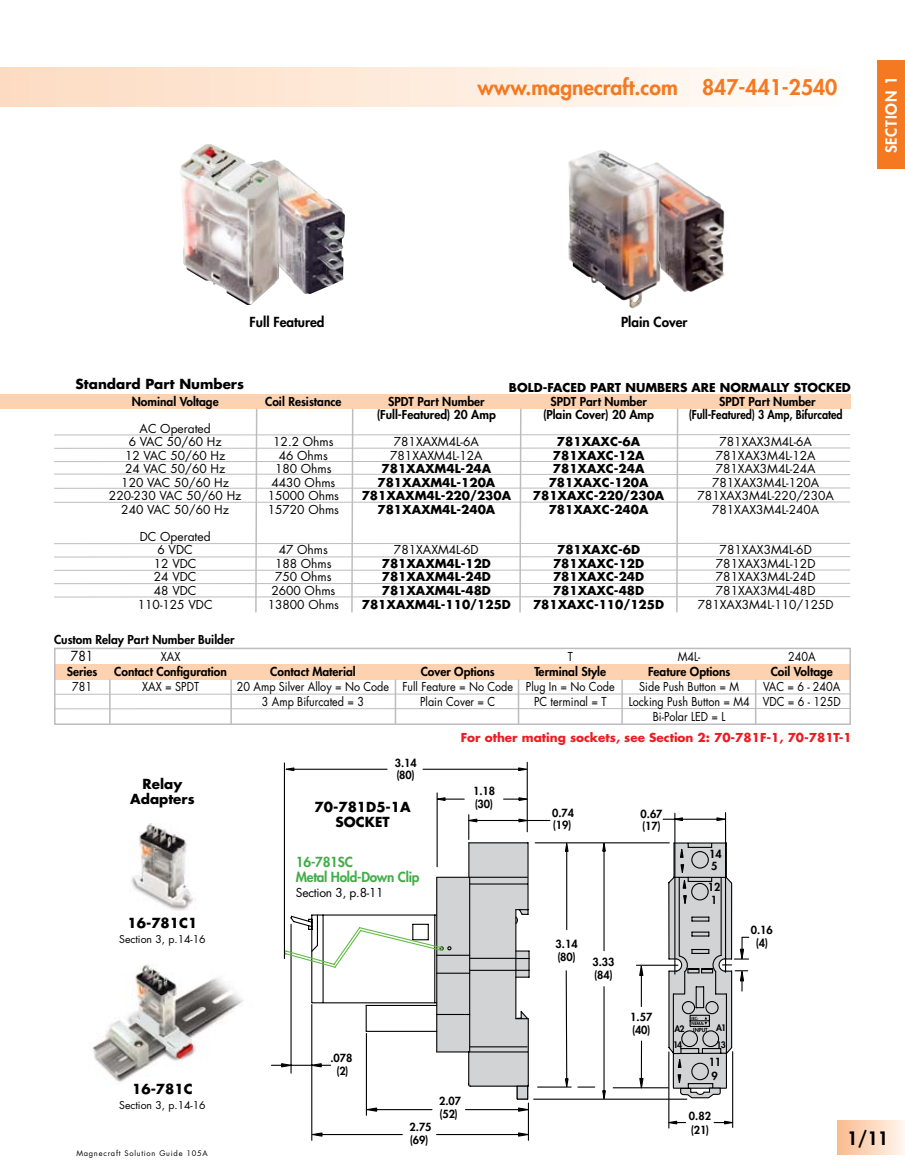
<style>
.page{position:relative;width:905px;height:1175px;background:#fff}
.page>*{position:absolute;margin:0;border:0;box-sizing:border-box;transform-origin:0 0}
.t1{font:800 21px "Futura Std";color:#f47920}
.t2{font:800 18px "Futura Std";color:#000}
.t3{font:800 15px "Futura Std";letter-spacing:.05em;color:#fff}
.t4{font:700 13.5px/15px "Futura Std";color:#000;text-align:center}
.t5{font:800 13.5px/15px "Futura Std";letter-spacing:-.02em;color:#41ad49}
.t6{font:800 13.5px "Futura Std";color:#000}
.t7{font:13.5px "Futura Std";color:#000;scale:.9 1}
.t8{font:12px/13.5px "Futura Std";color:#000;text-align:center}
.t9{font:700 12px/13.5px "Futura Std";color:#000;text-align:center}
.t10{font:800 12px/13.5px "Futura Std";color:#000;text-align:center}
.t11{font:12px/15px "Futura Std";color:#000;text-align:center;scale:.9 1}
.t12{font:700 12px "Futura Std";color:#ed1c24}
.t13{font:12px "Futura Std";letter-spacing:-.02em;color:#000}
.t14{font:800 10.95px/13px "Futura Std";color:#000}
.t15{font:10.5px "Futura Std";color:#000}
.t16{font:800 8.7px "Futura Std";letter-spacing:-.1em;color:#000}
.t17{font:7.5px "Futura Std";letter-spacing:.1em;color:#000}
.t18{font:800 5.4px "Futura Std";color:#000}
.t19{font:800 4.2px "Futura Std";color:#000}
</style>
<div class="page">
<div style="left:877px;top:61px;width:27px;height:108px;background:#f47920"></div>
<div style="left:837px;top:1120px;width:67px;height:34px;background:linear-gradient(to right,#fabb8e,#fff6ee)"></div>
<div style="left:0;top:68px;width:851px;height:39px;background:linear-gradient(to right,#fddbc1,#fffdfc)"></div>
<hr style="left:284px;top:763px;width:1px;height:195px;background:#000">
<svg style="left:271px;top:766px;width:478px;height:375px"></svg>
<div style="left:54px;top:664px;width:796px;height:15px;background:#fdd2b0"></div>
<div style="left:0;top:394px;width:850px;height:15px;background:#fdd2b0"></div>
<svg style="left:54px;top:407px;width:797px;height:206px"></svg>
<div style="left:54px;top:647px;width:796px;height:78px;border:2px solid #bcbdc0"></div>
<hr style="left:54px;top:693px;width:796px;height:1px;background:#bcbdc0">
<hr style="left:54px;top:708px;width:796px;height:1px;background:#bcbdc0">
<hr style="left:109px;top:679px;width:2px;height:45px;background:#bcbdc0">
<hr style="left:394px;top:679px;width:2px;height:45px;background:#bcbdc0">
<hr style="left:518px;top:679px;width:1px;height:45px;background:#bcbdc0">
<hr style="left:621px;top:679px;width:1px;height:45px;background:#bcbdc0">
<hr style="left:754px;top:679px;width:2px;height:45px;background:#bcbdc0">
<hr style="left:230px;top:679px;width:2px;height:45px;background:#bcbdc0">
<hr style="left:54px;top:501px;width:796px;height:1px;background:#bcbdc0">
<img style="left:131px;top:823px;width:65px;height:88px">
<img style="left:279px;top:162px;width:66px;height:132px">
<img style="left:180px;top:144px;width:99px;height:161px">
<img style="left:92px;top:964px;width:152px;height:118px">
<img style="left:660px;top:164px;width:65px;height:128px">
<img style="left:568px;top:150px;width:92px;height:159px">
<h1 class="t1" style="left:477px;top:74px;width:361px">www.magnecraft.com 847-441-2540</h1>
<p class="t3" style="left:881px;top:153px;width:78px;rotate:-90deg">SECTION 1</p>
<p class="t6" style="left:250px;top:313px;width:76px">Full Featured</p>
<p class="t6" style="left:621px;top:313px;width:68px">Plain Cover</p>
<p class="t4" style="left:76px;top:376px;width:170px">Standard Part Numbers</p>
<p class="t9" style="left:509px;top:380px;width:343px">BOLD-FACED PART NUMBERS ARE NORMALLY STOCKED</p>
<p class="t10" style="left:132px;top:395px;width:88px">Nominal Voltage</p>
<p class="t8" style="left:109px;top:422px;width:134px">AC Operated<br>6 VAC 50/60 Hz<br>12 VAC 50/60 Hz<br>24 VAC 50/60 Hz<br>120 VAC 50/60 Hz<br>220-230 VAC 50/60 Hz<br>240 VAC 50/60 Hz</p>
<p class="t8" style="left:138px;top:530px;width:76px">DC Operated<br>6 VDC<br>12 VDC<br>24 VDC<br>48 VDC<br>110-125 VDC</p>
<p class="t10" style="left:54px;top:633px;width:182px">Custom Relay Part Number Builder</p>
<p class="t10" style="left:265px;top:395px;width:78px">Coil Resistance</p>
<p class="t8" style="left:268px;top:435px;width:73px">12.2 Ohms<br>46 Ohms<br>180 Ohms<br>4430 Ohms<br>15000 Ohms<br>15720 Ohms</p>
<p class="t8" style="left:268px;top:543px;width:73px">47 Ohms<br>188 Ohms<br>750 Ohms<br>2600 Ohms<br>13800 Ohms</p>
<p class="t10" style="left:377px;top:395px;width:120px">SPDT Part Number (Full-Featured) 20 Amp</p>
<p class="t8" style="left:390px;top:435px;width:94px">781XAXM4L-6A<br>781XAXM4L-12A</p>
<p class="t9" style="left:361px;top:462px;width:151px">781XAXM4L-24A<br>781XAXM4L-120A<br>781XAXM4L-220/230A<br>781XAXM4L-240A</p>
<p class="t8" style="left:394px;top:543px;width:86px">781XAXM4L-6D</p>
<p class="t9" style="left:362px;top:556px;width:151px">781XAXM4L-12D<br>781XAXM4L-24D<br>781XAXM4L-48D<br>781XAXM4L-110/125D</p>
<p class="t7" style="left:71px;top:648px;width:26px">781</p>
<p class="t10" style="left:67px;top:665px;width:32px">Series</p>
<p class="t11" style="left:72px;top:679px;width:24px">781</p>
<p class="t11" style="left:161px;top:649px;width:23px">XAX</p>
<p class="t10" style="left:114px;top:665px;width:114px">Contact Configuration</p>
<p class="t11" style="left:142px;top:679px;width:65px">XAX = SPDT</p>
<p class="t10" style="left:270px;top:665px;width:87px">Contact Material</p>
<p class="t11" style="left:237px;top:679px;width:171px">20 Amp Silver Alloy = No Code<br>3 Amp Bifurcated = 3</p>
<p class="t10" style="left:421px;top:665px;width:75px">Cover Options</p>
<p class="t11" style="left:402px;top:679px;width:124px">Full Feature = No Code<br>Plain Cover = C</p>
<p class="t10" style="left:543px;top:395px;width:112px">SPDT Part Number (Plain Cover) 20 Amp</p>
<p class="t9" style="left:533px;top:435px;width:133px">781XAXC-6A<br>781XAXC-12A<br>781XAXC-24A<br>781XAXC-120A<br>781XAXC-220/230A<br>781XAXC-240A</p>
<p class="t9" style="left:533px;top:543px;width:132px">781XAXC-6D<br>781XAXC-12D<br>781XAXC-24D<br>781XAXC-48D<br>781XAXC-110/125D</p>
<p class="t10" style="left:688px;top:395px;width:155px">SPDT Part Number (Full-Featured) 3 Amp, Bifurcated</p>
<p class="t8" style="left:697px;top:435px;width:138px">781XAX3M4L-6A<br>781XAX3M4L-12A<br>781XAX3M4L-24A<br>781XAX3M4L-120A<br>781XAX3M4L-220/230A<br>781XAX3M4L-240A</p>
<p class="t8" style="left:697px;top:543px;width:137px">781XAX3M4L-6D<br>781XAX3M4L-12D<br>781XAX3M4L-24D<br>781XAX3M4L-48D<br>781XAX3M4L-110/125D</p>
<p class="t11" style="left:567px;top:649px;width:7px">T</p>
<p class="t10" style="left:534px;top:665px;width:73px">Terminal Style</p>
<p class="t11" style="left:526px;top:679px;width:100px">Plug In = No Code<br>PC terminal = T</p>
<p class="t11" style="left:678px;top:649px;width:27px">M4L-</p>
<p class="t10" style="left:648px;top:665px;width:84px">Feature Options</p>
<p class="t11" style="left:628px;top:679px;width:136px">Side Push Button = M<br>Locking Push Button = M4<br>Bi-Polar LED = L</p>
<p class="t11" style="left:788px;top:649px;width:32px">240A</p>
<p class="t10" style="left:770px;top:665px;width:64px">Coil Voltage</p>
<p class="t11" style="left:762px;top:679px;width:88px;text-align:left">VAC = 6 - 240A<br>VDC = 6 - 125D</p>
<p class="t4" style="left:130px;top:776px;width:66px">Relay<br>Adapters</p>
<p class="t4" style="left:127px;top:915px;width:71px">16-781C1</p>
<p class="t15" style="left:119px;top:932px;width:88px">Section 3, p.14-16</p>
<p class="t4" style="left:132px;top:1081px;width:62px">16-781C</p>
<p class="t15" style="left:119px;top:1098px;width:88px">Section 3, p.14-16</p>
<p class="t14" style="left:395px;top:756px;width:24px">3.14</p>
<p class="t14" style="left:396px;top:769px;width:20px">(80)</p>
<p class="t4" style="left:314px;top:799px;width:98px">70-781D5-1A<br>SOCKET</p>
<p class="t5" style="left:296px;top:854px;width:125px">16-781SC<br>Metal Hold-Down Clip</p>
<p class="t13" style="left:296px;top:885px;width:89px">Section 3, p.8-11</p>
<p class="t14" style="left:330px;top:1050px;width:24px;line-height:13.5px;text-align:center">.078 (2)</p>
<p class="t12" style="left:460px;top:729px;width:392px">For other mating sockets, see Section 2: 70-781F-1, 70-781T-1</p>
<p class="t14" style="left:473px;top:784px;width:24px">1.18</p>
<p class="t14" style="left:474px;top:797px;width:20px">(30)</p>
<p class="t14" style="left:439px;top:1094px;width:24px">2.07</p>
<p class="t14" style="left:439px;top:1107px;width:20px">(52)</p>
<p class="t14" style="left:552px;top:806px;width:24px;line-height:12.5px">0.74 (19)</p>
<p class="t14" style="left:555px;top:937px;width:24px">3.14 (80)</p>
<p class="t14" style="left:592px;top:955px;width:24px">3.33 (84)</p>
<p class="t14" style="left:640px;top:807px;width:24px;line-height:12.6px">0.67 (17)</p>
<p class="t14" style="left:709px;top:847px;width:14px">14</p>
<p class="t14" style="left:711px;top:859px;width:8px">5</p>
<p class="t14" style="left:707px;top:880px;width:14px">12</p>
<p class="t14" style="left:711px;top:893px;width:8px">1</p>
<p class="t14" style="left:630px;top:1010px;width:24px">1.57 (40)</p>
<p class="t19" style="left:691px;top:1015px;width:8px">IEC:</p>
<p class="t19" style="left:691px;top:1021px;width:14px">NEMA:</p>
<p class="t16" style="left:674px;top:1023px;width:12px">A2</p>
<p class="t16" style="left:716px;top:1022px;width:12px">A1</p>
<p class="t14" style="left:708px;top:1055px;width:14px">11</p>
<p class="t18" style="left:693px;top:1026px;width:16px">INPUT</p>
<p class="t16" style="left:673px;top:1038px;width:11px">14</p>
<p class="t16" style="left:716px;top:1039px;width:11px">13</p>
<p class="t14" style="left:711px;top:1069px;width:8px">9</p>
<p class="t14" style="left:689px;top:1109px;width:24px">0.82</p>
<p class="t14" style="left:750px;top:923px;width:24px;text-align:center">0.16 (4)</p>
<p class="t17" style="left:76px;top:1148px;width:133px">Magnecraft Solution Guide 105A</p>
<p class="t14" style="left:409px;top:1120px;width:24px">2.75</p>
<p class="t14" style="left:410px;top:1133px;width:20px">(69)</p>
<p class="t14" style="left:690px;top:1123px;width:20px">(21)</p>
<h2 class="t2" style="left:847px;top:1127px;width:42px">1/11</h2>
</div>
